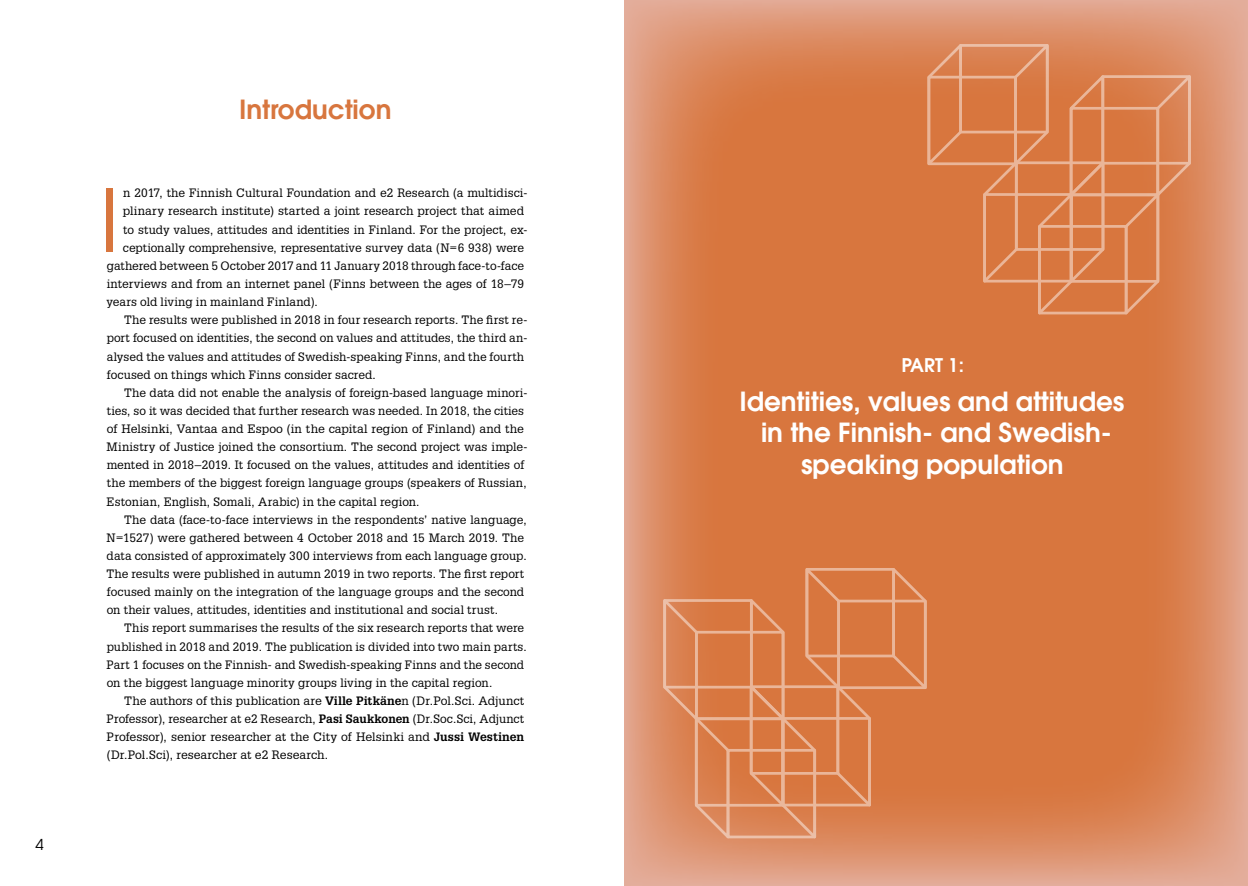
<style>
.page{position:relative;width:1248px;height:886px;background:#fff}
.page>*{position:absolute;margin:0;border:0;box-sizing:border-box;transform-origin:0 0}
.t1{font:85.38px "Avant Garde";color:#d8763e}
.t2{font:600 26.25px/31.5px "Avant Garde";color:#fff;text-align:center}
.t3{font:600 26.25px "Avant Garde";color:#d8763e}
.t4{font:600 18.75px "Avant Garde";color:#fff}
.t5{font:15px "Avant Garde";color:#000}
.t6{font:11.88px "Glypha LT Pro";letter-spacing:.005em;color:#000}
.s1{font-weight:700}
</style>
<div class="page">
<svg style="left:624px;top:0;width:623px;height:886px;background:#da8253"></svg>
<svg style="left:927px;top:44px;width:37px;height:122px;background:#dc8655"></svg>
<svg style="left:1123px;top:75px;width:68px;height:240px;background:#da814f"></svg>
<svg style="left:982px;top:44px;width:124px;height:271px;background:#db814f"></svg>
<svg style="left:889px;top:567px;width:38px;height:122px;background:#db8250"></svg>
<svg style="left:662px;top:599px;width:68px;height:240px;background:#db8557"></svg>
<svg style="left:747px;top:567px;width:124px;height:272px;background:#db824f"></svg>
<p class="t5" style="left:35px;top:836px;width:10px">4</p>
<h2 class="t3" style="left:239px;top:92px;width:154px">Introduction</h2>
<h1 class="t1" style="left:100px;top:170px;width:21px">I</h1>
<p class="t6" style="left:123px;top:186px;width:406px">n 2017, the Finnish Cultural Foundation and e2 Research (a multidisci-</p>
<p class="t6" style="left:123px;top:204px;width:402px">plinary research institute) started a joint research project that aimed</p>
<p class="t6" style="left:123px;top:222px;width:406px">to study values, attitudes and identities in Finland. For the project, ex-</p>
<p class="t6" style="left:123px;top:240px;width:402px">ceptionally comprehensive, representative survey data (N=6 938) were</p>
<p class="t6" style="left:107px;top:258px;width:419px">gathered between 5 October 2017 and 11 January 2018 through face-to-face</p>
<p class="t6" style="left:107px;top:277px;width:419px">interviews and from an internet panel (Finns between the ages of 18–79</p>
<p class="t6" style="left:106px;top:295px;width:213px">years old living in mainland Finland).</p>
<p class="t6" style="left:124px;top:313px;width:405px">The results were published in 2018 in four research reports. The first re-</p>
<p class="t6" style="left:107px;top:331px;width:422px">port focused on identities, the second on values and attitudes, the third an-</p>
<p class="t6" style="left:107px;top:349px;width:419px">alysed the values and attitudes of Swedish-speaking Finns, and the fourth</p>
<p class="t6" style="left:107px;top:367px;width:270px">focused on things which Finns consider sacred.</p>
<p class="t6" style="left:124px;top:385px;width:405px">The data did not enable the analysis of foreign-based language minori-</p>
<p class="t6" style="left:107px;top:403px;width:418px">ties, so it was decided that further research was needed. In 2018, the cities</p>
<p class="t6" style="left:107px;top:422px;width:419px">of Helsinki, Vantaa and Espoo (in the capital region of Finland) and the</p>
<p class="t6" style="left:107px;top:440px;width:422px">Ministry of Justice joined the consortium. The second project was imple-</p>
<p class="t6" style="left:107px;top:458px;width:419px">mented in 2018–2019. It focused on the values, attitudes and identities of</p>
<p class="t6" style="left:107px;top:476px;width:421px">the members of the biggest foreign language groups (speakers of Russian,</p>
<p class="t6" style="left:107px;top:494px;width:314px">Estonian, English, Somali, Arabic) in the capital region.</p>
<p class="t6" style="left:124px;top:512px;width:404px">The data (face-to-face interviews in the respondents’ native language,</p>
<p class="t6" style="left:107px;top:530px;width:419px">N=1527) were gathered between 4 October 2018 and 15 March 2019. The</p>
<p class="t6" style="left:107px;top:548px;width:421px">data consisted of approximately 300 interviews from each language group.</p>
<p class="t6" style="left:106px;top:567px;width:419px">The results were published in autumn 2019 in two reports. The first report</p>
<p class="t6" style="left:107px;top:585px;width:418px">focused mainly on the integration of the language groups and the second</p>
<p class="t6" style="left:107px;top:603px;width:393px">on their values, attitudes, identities and institutional and social trust.</p>
<p class="t6" style="left:124px;top:621px;width:401px">This report summarises the results of the six research reports that were</p>
<p class="t6" style="left:107px;top:639px;width:421px">published in 2018 and 2019. The publication is divided into two main parts.</p>
<p class="t6" style="left:107px;top:657px;width:419px">Part 1 focuses on the Finnish- and Swedish-speaking Finns and the second</p>
<p class="t6" style="left:107px;top:675px;width:387px">on the biggest language minority groups living in the capital region.</p>
<p class="t6" style="left:124px;top:693px;width:401px">The authors of this publication are <span class="s1">Ville Pitkäne</span>n (Dr.Pol.Sci. Adjunct</p>
<p class="t6" style="left:107px;top:712px;width:419px">Professor), researcher at e2 Research, <span class="s1">Pasi Saukkonen</span> (Dr.Soc.Sci, Adjunct</p>
<p class="t6" style="left:107px;top:730px;width:419px">Professor), senior researcher at the City of Helsinki and <span class="s1">Jussi Westinen</span></p>
<p class="t6" style="left:107px;top:748px;width:223px">(Dr.Pol.Sci), researcher at e2 Research.</p>
<h3 class="t4" style="left:901px;top:353px;width:64px">PART 1:</h3>
<h2 class="t2" style="left:739px;top:385px;width:386px">Identities, values and attitudes in the Finnish- and Swedish&shy;speaking population</h2>
</div>
